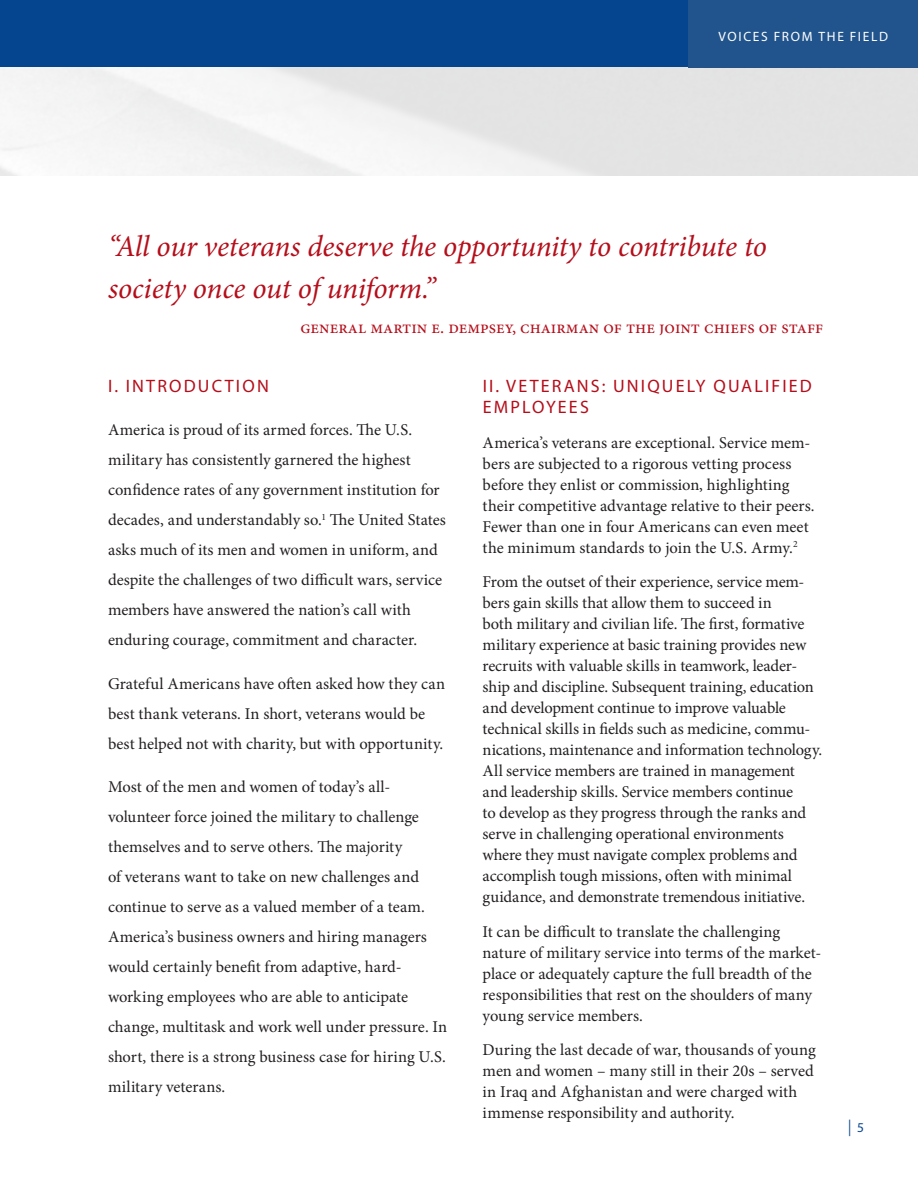
<style>
.page{position:relative;width:918px;height:1188px;background:#fff}
.page>*{position:absolute;margin:0;border:0;box-sizing:border-box;transform-origin:0 0}
.t1{font:italic 30px/42px "Minion Pro";letter-spacing:-.01em;color:#b50e1a}
.t2{font:18px "Minion Pro";color:#b50e1a}
.Level_1{font:18px/21.6px "Myriad Pro";letter-spacing:.12em;color:#b50e1a}
.Body_text{font:16.5px/21px "Minion Pro";color:#231f20}
.Article_Body_Intro{font:16.5px/30px "Minion Pro";color:#231f20}
.Page_Number{font:16.5px "Myriad Pro";color:#054590;scale:.82 1}
.t3{font:13.5px "Myriad Pro";letter-spacing:.125em;color:#fff}
.s1{font-size:13.5px}
</style>
<div class="page">
<div style="left:0;top:0;width:688px;height:68px;background:#054590"></div>
<div style="left:688px;top:0;width:230px;height:68px;background:#21548c"></div>
<p class="t3" style="left:718px;top:28px;width:171px">VOICES FROM THE FIELD</p>
<p class="t1" style="left:108px;top:225px;width:661px">“All our veterans deserve the opportunity to contribute to society once out of uniform.”</p>
<p class="t2" style="left:300px;top:315px;width:525px">general martin e. dempsey, chairman of the joint chiefs of staff</p>
<p class="Level_1" style="left:108px;top:374px;width:162px">I. INTRODUCTION</p>
<p class="Article_Body_Intro" style="left:108px;top:415px;width:339px">America is proud of its armed forces. The U.S. military has consistently garnered the highest confidence rates of any government institution for decades, and understandably so.<sup>1</sup> The United States asks much of its men and women in uniform, and despite the challenges of two difficult wars, service members have answered the nation’s call with enduring courage, commitment and character.</p>
<p class="Article_Body_Intro" style="left:108px;top:668px;width:339px">Grateful Americans have often asked how they can best thank veterans. In short, veterans would be best helped not with charity, but with opportunity.</p>
<p class="Article_Body_Intro" style="left:108px;top:772px;width:341px">Most of the men and women of today’s all&shy;volunteer force joined the military to challenge themselves and to serve others. The majority<br>of veterans want to take on new challenges and continue to serve as a valued member of a team.<br>America’s business owners and hiring managers would certainly benefit from adaptive, hard&shy;working employees who are able to anticipate change, multitask and work well under pressure. In short, there is a strong business case for hiring U.S. military veterans.</p>
<p class="Level_1" style="left:483px;top:374px;width:331px">II. VETERANS: UNIQUELY QUALIFIED<br>EMPLOYEES</p>
<p class="Body_text" style="left:483px;top:432px;width:334px">America’s veterans are exceptional. Service mem&shy;bers are subjected to a rigorous vetting process before they enlist or commission, highlighting their competitive advantage relative to their peers.<br>Fewer than one in four Americans can even meet the minimum standards to join the U.S. Army.<sup>2</sup></p>
<p class="Body_text" style="left:483px;top:571px;width:341px">From the outset of their experience, service mem&shy;bers gain skills that allow them to succeed in<br>both military and civilian life. The first, formative military experience at basic training provides new recruits with valuable skills in teamwork, leader&shy;ship and discipline. Subsequent training, education and development continue to improve valuable technical skills in fields such as medicine, commu&shy;nications, maintenance and information technology.<br>All service members are trained in management and leadership skills. Service members continue<br>to develop as they progress through the ranks and serve in challenging operational environments where they must navigate complex problems and accomplish tough missions, often with minimal guidance, and demonstrate tremendous initiative.</p>
<p class="Body_text" style="left:483px;top:921px;width:340px">It can be difficult to translate the challenging nature of military service into terms of the market&shy;place or adequately capture the full breadth of the responsibilities that rest on the shoulders of many young service members.</p>
<p class="Body_text" style="left:483px;top:1039px;width:335px">During the last decade of war, thousands of young men and women – many still in their 20s – served in Iraq and Afghanistan and were charged with immense responsibility and authority.</p>
<p class="Page_Number" style="left:848px;top:1116px;width:21px">| <span class="s1">5</span></p>
</div>
